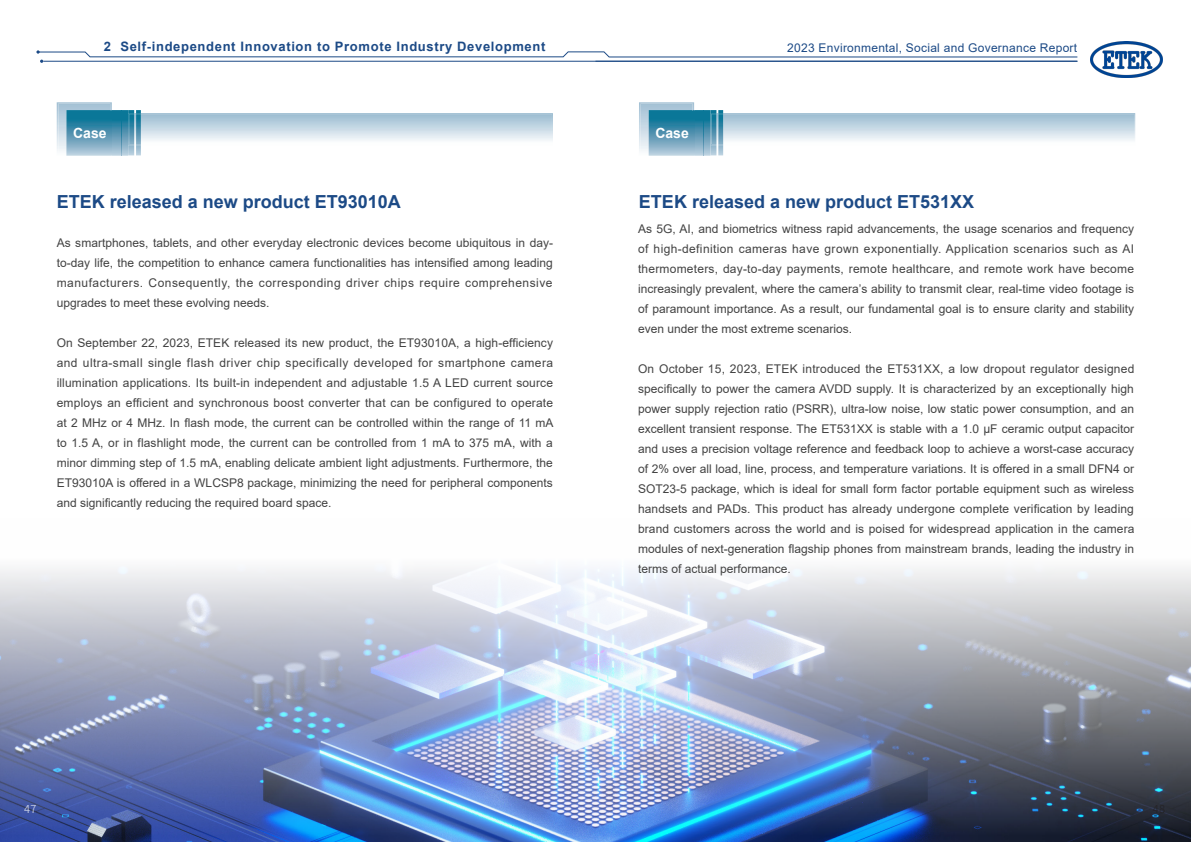
<style>
.page{position:relative;width:1191px;height:842px;background:#fff}
.page>*{position:absolute;margin:0;border:0;box-sizing:border-box;transform-origin:0 0}
.t1{font:700 18px "Arial";color:#1c4a86}
.t2{font:700 14px "Arial";color:#fff}
.t3{font:700 13px "Arial";letter-spacing:.05em;color:#1c4a86}
.t4{font:12px/20px "Arial";color:#424242;text-align:justify}
.t5{font:12px "Arial";letter-spacing:.02em;color:#1c4a86}
.t6{font:11px "Source Han Sans SC";color:#fff}
.t7{font:11px "Source Han Sans SC";color:#231f20}
</style>
<div class="page">
<img style="left:0;top:568px;width:1191px;height:274px">
<svg style="left:57px;top:102px;width:496px;height:54px"></svg>
<img style="left:129px;top:114px;width:5px;height:30px">
<img style="left:131px;top:114px;width:1px;height:30px">
<img style="left:136px;top:114px;width:5px;height:30px">
<img style="left:138px;top:114px;width:1px;height:30px">
<svg style="left:639px;top:102px;width:496px;height:54px"></svg>
<img style="left:711px;top:114px;width:5px;height:30px">
<img style="left:713px;top:114px;width:1px;height:30px">
<img style="left:718px;top:114px;width:5px;height:30px">
<img style="left:720px;top:114px;width:1px;height:30px">
<img style="left:1090px;top:42px;width:72px;height:36px">
<svg style="left:36px;top:50px;width:1042px;height:13px"></svg>
<p class="t3" style="left:104px;top:37px;width:443px">2 Self-independent Innovation to Promote Industry Development</p>
<p class="t5" style="left:787px;top:40px;width:291px">2023 Environmental, Social and Governance Report</p>
<p class="t2" style="left:73px;top:123px;width:35px">Case</p>
<p class="t2" style="left:655px;top:123px;width:35px">Case</p>
<p class="t1" style="left:57px;top:189px;width:346px">ETEK released a new product ET93010A</p>
<p class="t4" style="left:57px;top:233px;width:498px">As smartphones, tablets, and other everyday electronic devices become ubiquitous in day&shy;to-day life, the competition to enhance camera functionalities has intensified among leading manufacturers. Consequently, the corresponding driver chips require comprehensive upgrades to meet these evolving needs.</p>
<p class="t4" style="left:57px;top:333px;width:498px">On September 22, 2023, ETEK released its new product, the ET93010A, a high-efficiency and ultra-small single flash driver chip specifically developed for smartphone camera illumination applications. Its built-in independent and adjustable 1.5 A LED current source employs an efficient and synchronous boost converter that can be configured to operate at 2 MHz or 4 MHz. In flash mode, the current can be controlled within the range of 11 mA to 1.5 A, or in flashlight mode, the current can be controlled from 1 mA to 375 mA, with a minor dimming step of 1.5 mA, enabling delicate ambient light adjustments. Furthermore, the ET93010A is offered in a WLCSP8 package, minimizing the need for peripheral components and significantly reducing the required board space.</p>
<p class="t1" style="left:639px;top:189px;width:337px">ETEK released a new product ET531XX</p>
<p class="t4" style="left:638px;top:219px;width:498px">As 5G, AI, and biometrics witness rapid advancements, the usage scenarios and frequency of high-definition cameras have grown exponentially. Application scenarios such as AI thermometers, day-to-day payments, remote healthcare, and remote work have become increasingly prevalent, where the camera’s ability to transmit clear, real-time video footage is of paramount importance. As a result, our fundamental goal is to ensure clarity and stability even under the most extreme scenarios.</p>
<p class="t4" style="left:638px;top:359px;width:498px">On October 15, 2023, ETEK introduced the ET531XX, a low dropout regulator designed specifically to power the camera AVDD supply. It is characterized by an exceptionally high power supply rejection ratio (PSRR), ultra-low noise, low static power consumption, and an excellent transient response. The ET531XX is stable with a 1.0 μF ceramic output capacitor and uses a precision voltage reference and feedback loop to achieve a worst-case accuracy of 2% over all load, line, process, and temperature variations. It is offered in a small DFN4 or SOT23-5 package, which is ideal for small form factor portable equipment such as wireless handsets and PADs. This product has already undergone complete verification by leading brand customers across the world and is poised for widespread application in the camera modules of next-generation flagship phones from mainstream brands, leading the industry in terms of actual performance.</p>
<p class="t6" style="left:24px;top:803px;width:14px">47</p>
<p class="t7" style="left:1152px;top:803px;width:14px">48</p>
</div>
